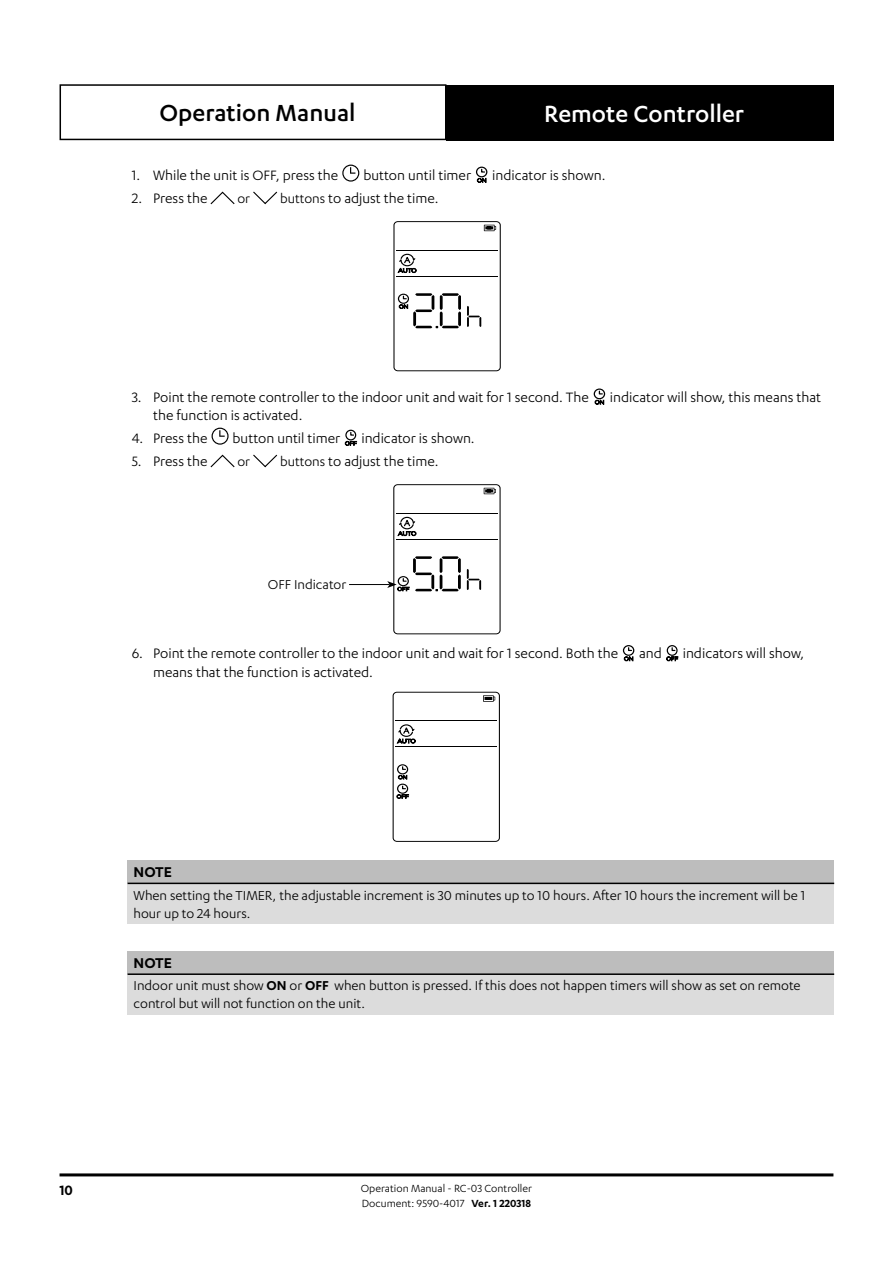
<style>
.page{position:relative;width:893px;height:1263px;background:#fff}
.page>*{position:absolute;margin:0;border:0;box-sizing:border-box;transform-origin:0 0}
.t1{font:500 27px "Karbon";color:#fff}
.t2{font:500 27px "Karbon";color:#000}
.NOTES_Title{font:600 16.5px "Karbon";color:#000}
.t3{font:15.75px "Karbon";color:#000}
.t4{font:600 15.75px "Karbon";color:#000}
.NOTES_Content{font:15px/18px "Karbon";color:#000}
.t5{font:12px/14.4px "Karbon";color:#000}
.s1{font-size:15px}
.s2{font-weight:600}
</style>
<div class="page">
<hr style="left:60px;top:1173px;width:773px;height:3px;background:#000">
<div style="left:60px;top:84px;width:386px;height:56px;border:2px solid #000"></div>
<div style="left:446px;top:85px;width:387px;height:55px;background:#000"></div>
<svg style="left:342px;top:165px;width:17px;height:17px"></svg>
<svg style="left:477px;top:168px;width:9px;height:15px"></svg>
<div style="left:476px;top:167px;width:11px;height:10px;border:1px solid #000;border-radius:50%"></div>
<svg style="left:210px;top:191px;width:25px;height:14px"></svg>
<svg style="left:253px;top:191px;width:25px;height:14px"></svg>
<div style="left:398px;top:294px;width:11px;height:10px;border:1px solid #000;border-radius:50%"></div>
<div style="left:393px;top:221px;width:108px;height:150px;border:1px solid #000;border-radius:4px"></div>
<hr style="left:397px;top:276px;width:101px;height:1px;background:#000">
<hr style="left:397px;top:250px;width:101px;height:1px;background:#000">
<svg style="left:484px;top:225px;width:12px;height:6px"></svg>
<svg style="left:398px;top:253px;width:19px;height:20px"></svg>
<svg style="left:399px;top:293px;width:62px;height:35px"></svg>
<svg style="left:467px;top:306px;width:14px;height:21px"></svg>
<svg style="left:595px;top:390px;width:9px;height:15px"></svg>
<div style="left:594px;top:388px;width:11px;height:11px;border:1px solid #000;border-radius:50%"></div>
<svg style="left:212px;top:428px;width:17px;height:17px"></svg>
<div style="left:345px;top:430px;width:11px;height:10px;border:1px solid #000;border-radius:50%"></div>
<svg style="left:345px;top:431px;width:12px;height:15px"></svg>
<svg style="left:210px;top:454px;width:25px;height:14px"></svg>
<svg style="left:253px;top:454px;width:25px;height:14px"></svg>
<div style="left:393px;top:484px;width:108px;height:150px;border:1px solid #000;border-radius:4px"></div>
<hr style="left:396px;top:539px;width:102px;height:1px;background:#000">
<hr style="left:396px;top:513px;width:102px;height:1px;background:#000">
<svg style="left:467px;top:569px;width:14px;height:21px"></svg>
<svg style="left:484px;top:488px;width:12px;height:6px"></svg>
<svg style="left:397px;top:516px;width:19px;height:20px"></svg>
<hr style="left:349px;top:584px;width:41px;height:1px;background:#000">
<svg style="left:387px;top:556px;width:74px;height:35px"></svg>
<svg style="left:624px;top:646px;width:9px;height:15px"></svg>
<div style="left:623px;top:645px;width:11px;height:11px;border:1px solid #000;border-radius:50%"></div>
<div style="left:667px;top:645px;width:11px;height:11px;border:1px solid #000;border-radius:50%"></div>
<svg style="left:666px;top:646px;width:12px;height:15px"></svg>
<div style="left:397px;top:783px;width:11px;height:11px;border:1px solid #000;border-radius:50%"></div>
<svg style="left:397px;top:785px;width:12px;height:14px"></svg>
<div style="left:393px;top:692px;width:107px;height:150px;border:1px solid #000;border-radius:4px"></div>
<hr style="left:396px;top:747px;width:101px;height:1px;background:#000">
<hr style="left:396px;top:721px;width:101px;height:1px;background:#000">
<svg style="left:398px;top:766px;width:9px;height:13px"></svg>
<div style="left:397px;top:764px;width:11px;height:10px;border:1px solid #000;border-radius:50%"></div>
<svg style="left:483px;top:695px;width:12px;height:7px"></svg>
<svg style="left:397px;top:724px;width:19px;height:19px"></svg>
<div style="left:128px;top:860px;width:706px;height:23px;background:#bdbdbd"></div>
<div style="left:128px;top:883px;width:706px;height:40px;background:#dcdcdc"></div>
<hr style="left:128px;top:883px;width:706px;height:1px;background:#000">
<div style="left:128px;top:951px;width:706px;height:23px;background:#bdbdbd"></div>
<div style="left:128px;top:974px;width:706px;height:40px;background:#dcdcdc"></div>
<hr style="left:128px;top:973px;width:706px;height:2px;background:#000">
<h1 class="t2" style="left:160px;top:98px;width:197px">Operation Manual</h1>
<h1 class="t1" style="left:544px;top:99px;width:201px">Remote Controller</h1>
<p class="t3" style="left:132px;top:166px;width:208px">1. While the unit is OFF, press the</p>
<p class="t3" style="left:363px;top:166px;width:109px">button until timer</p>
<p class="t3" style="left:492px;top:166px;width:115px">indicator is shown.</p>
<p class="t3" style="left:132px;top:189px;width:77px">2. Press the</p>
<p class="NOTES_Content" style="left:237px;top:189px;width:14px">or</p>
<p class="t3" style="left:280px;top:189px;width:160px"><span class="s1">buttons</span> to adjust the time.</p>
<p class="t3" style="left:132px;top:388px;width:459px">3. Point the remote controller to the indoor unit and wait for 1 second. The</p>
<p class="t3" style="left:610px;top:388px;width:213px">indicator will show, this means that</p>
<p class="t3" style="left:153px;top:406px;width:151px">the function is activated.</p>
<p class="t3" style="left:132px;top:429px;width:77px">4. Press the</p>
<p class="t3" style="left:233px;top:429px;width:109px">button until timer</p>
<p class="t3" style="left:361px;top:429px;width:115px">indicator is shown.</p>
<p class="t3" style="left:132px;top:452px;width:77px">5. Press the</p>
<p class="NOTES_Content" style="left:237px;top:452px;width:14px">or</p>
<p class="t3" style="left:280px;top:452px;width:160px"><span class="s1">buttons</span> to adjust the time.</p>
<p class="NOTES_Content" style="left:268px;top:575px;width:80px">OFF Indicator</p>
<p class="t3" style="left:132px;top:645px;width:488px">6. Point the remote controller to the indoor unit and wait for 1 second. Both the</p>
<p class="t3" style="left:639px;top:645px;width:24px">and</p>
<p class="t3" style="left:683px;top:645px;width:123px">indicators will show,</p>
<p class="t3" style="left:153px;top:664px;width:221px">means that the function is activated.</p>
<p class="NOTES_Title" style="left:134px;top:863px;width:40px">NOTE</p>
<p class="NOTES_Content" style="left:134px;top:885px;width:673px">When setting the TIMER, the adjustable increment is 30 minutes up to 10 hours. After 10 hours the increment will be 1 hour up to 24 hours.</p>
<p class="NOTES_Title" style="left:134px;top:954px;width:40px">NOTE</p>
<p class="NOTES_Content" style="left:134px;top:976px;width:669px">Indoor unit must show <span class="s2">ON</span> or <span class="s2">OFF</span> when button is pressed. If this does not happen timers will show as set on remote control but will not function on the unit.</p>
<p class="t4" style="left:60px;top:1181px;width:15px">10</p>
<p class="t5" style="left:361px;top:1181px;width:173px">Operation Manual - RC-03 Controller<br>Document: 9590-4017 <span class="s2">Ver. 1 220318</span></p>
</div>
